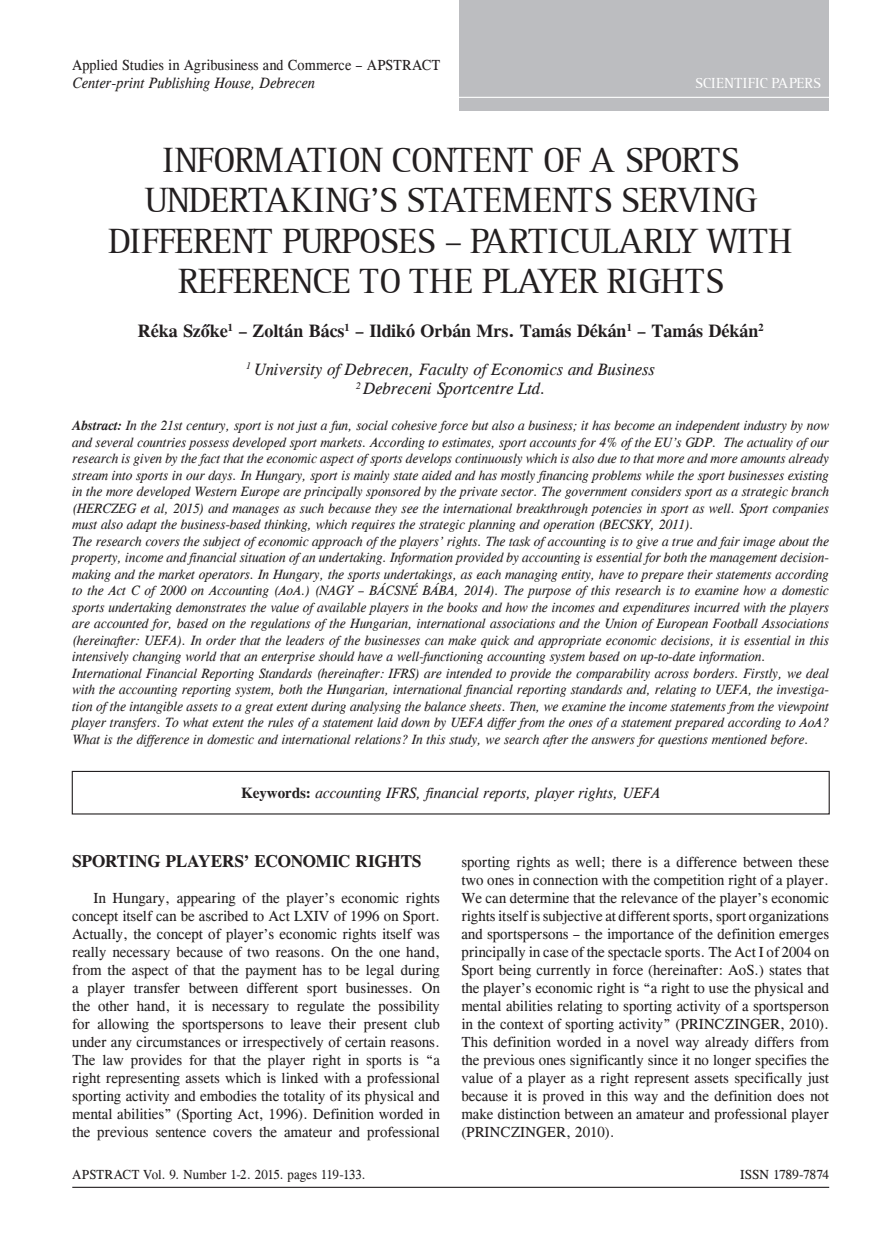
<style>
.page{position:relative;width:893px;height:1255px;background:#fff}
.page>*{position:absolute;margin:0;border:0;box-sizing:border-box;transform-origin:0 0}
.t1{font:36px/40.5px "Rotis Srf PFL";color:#231f20;text-align:center}
.t2{font:700 18px "CG Times";color:#231f20}
.t3{font:700 17.25px "CG Times";color:#231f20}
.t4{font:italic 16.5px/19.5px "CG Times";color:#231f20;text-align:center}
.t5{font:15px/18px "CG Times";color:#231f20;text-align:justify}
.t6{font:italic 15px "CG Times";color:#231f20}
.t7{font:15px "CG Times";color:#231f20;scale:.95 1}
.t8{font:italic 15px "CG Times";color:#231f20;scale:.95 1}
.t9{font:15px "Rotis Srf PFL";letter-spacing:.015em;color:#fff}
.t10{font:italic 13.5px/16.5px "CG Times";color:#231f20}
.t11{font:13.5px "CG Times";color:#231f20;scale:.96 1}
.t12{font:13.5px "CG Times";color:#231f20}
.s1{font-weight:700}
.s2{font-weight:700;font-style:normal}
</style>
<div class="page">
<div style="left:460px;top:0;width:369px;height:111px;background:#bcbdc0"></div>
<hr style="left:72px;top:97px;width:757px;height:1px;background:#fff">
<hr style="left:72px;top:1186px;width:757px;height:1px;background:#231f20">
<div style="left:72px;top:770px;width:758px;height:44px;border:1px solid #231f20"></div>
<img style="left:224px;top:770px;width:445px;height:45px">
<p class="t7" style="left:72px;top:57px;width:389px">Applied Studies in Agribusiness and Commerce – APSTRACT</p>
<p class="t8" style="left:72px;top:75px;width:257px">Center-print Publishing House, Debrecen</p>
<p class="t9" style="left:695px;top:74px;width:127px">SCIENTIFIC PAPERS</p>
<h1 class="t1" style="left:108px;top:141px;width:686px">INFORMATION CONTENT OF A SPORTS UNDERTAKING’S STATEMENTS SERVING DIFFERENT PURPOSES – PARTICULARLY WITH REFERENCE TO THE PLAYER RIGHTS</h1>
<h2 class="t2" style="left:138px;top:320px;width:627px">Réka Szőke<sup>1</sup> – Zoltán Bács<sup>1</sup> – Ildikó Orbán Mrs. Tamás Dékán<sup>1</sup> – Tamás Dékán<sup>2</sup></h2>
<p class="t4" style="left:246px;top:359px;width:410px"><sup>1</sup> University of Debrecen, Faculty of Economics and Business<br><sup>2</sup> Debreceni Sportcentre Ltd.</p>
<p class="t10" style="left:72px;top:417px;width:758px"><span class="s1">Abstract:</span> In the 21st century, sport is not just a fun, social cohesive force but also a business; it has become an independent industry by now and several countries possess developed sport markets. According to estimates, sport accounts for 4% of the EU’s GDP. The actuality of our research is given by the fact that the economic aspect of sports develops continuously which is also due to that more and more amounts already stream into sports in our days. In Hungary, sport is mainly state aided and has mostly financing problems while the sport businesses existing in the more developed Western Europe are principally sponsored by the private sector. The government considers sport as a strategic branch (HERCZEG et al, 2015) and manages as such because they see the international breakthrough potencies in sport as well. Sport companies must also adapt the business-based thinking, which requires the strategic planning and operation (BECSKY, 2011).<br>The research covers the subject of economic approach of the players’ rights. The task of accounting is to give a true and fair image about the property, income and financial situation of an undertaking. Information provided by accounting is essential for both the management decision&shy;making and the market operators. In Hungary, the sports undertakings, as each managing entity, have to prepare their statements according to the Act C of 2000 on Accounting (AoA.) (NAGY – BÁCSNÉ BÁBA, 2014). The purpose of this research is to examine how a domestic sports undertaking demonstrates the value of available players in the books and how the incomes and expenditures incurred with the players are accounted for, based on the regulations of the Hungarian, international associations and the Union of European Football Associations (hereinafter: UEFA). In order that the leaders of the businesses can make quick and appropriate economic decisions, it is essential in this intensively changing world that an enterprise should have a well-functioning accounting system based on up-to-date information.<br>International Financial Reporting Standards (hereinafter: IFRS) are intended to provide the comparability across borders. Firstly, we deal with the accounting reporting system, both the Hungarian, international financial reporting standards and, relating to UEFA, the investiga&shy;tion of the intangible assets to a great extent during analysing the balance sheets. Then, we examine the income statements from the viewpoint player transfers. To what extent the rules of a statement laid down by UEFA differ from the ones of a statement prepared according to AoA?<br>What is the difference in domestic and international relations? In this study, we search after the answers for questions mentioned before.</p>
<p class="t6" style="left:241px;top:784px;width:420px"><span class="s2">Keywords:</span> accounting IFRS, financial reports, player rights, UEFA</p>
<p class="t3" style="left:72px;top:850px;width:22px">Sporting</p>
<p class="t3" style="left:166px;top:850px;width:58px">players</p>
<p class="t3" style="left:244px;top:850px;width:24px">’ economic</p>
<p class="t3" style="left:356px;top:850px;width:12px">rights</p>
<p class="t5" style="left:72px;top:889px;width:369px;text-indent:21px">In Hungary, appearing of the player’s economic rights concept itself can be ascribed to Act LXIV of 1996 on Sport.<br>Actually, the concept of player’s economic rights itself was really necessary because of two reasons. On the one hand, from the aspect of that the payment has to be legal during a player transfer between different sport businesses. On the other hand, it is necessary to regulate the possibility for allowing the sportspersons to leave their present club under any circumstances or irrespectively of certain reasons.<br>The law provides for that the player right in sports is “a right representing assets which is linked with a professional sporting activity and embodies the totality of its physical and mental abilities” (Sporting Act, 1996). Definition worded in the previous sentence covers the amateur and professional</p>
<p class="t5" style="left:461px;top:853px;width:369px">sporting rights as well; there is a difference between these two ones in connection with the competition right of a player.<br>We can determine that the relevance of the player’s economic rights itself is subjective at different sports, sport organizations and sportspersons – the importance of the definition emerges principally in case of the spectacle sports. The Act I of 2004 on Sport being currently in force (hereinafter: AoS.) states that the player’s economic right is “a right to use the physical and mental abilities relating to sporting activity of a sportsperson in the context of sporting activity” (PRINCZINGER, 2010).<br>This definition worded in a novel way already differs from the previous ones significantly since it no longer specifies the value of a player as a right represent assets specifically just because it is proved in this way and the definition does not make distinction between an amateur and professional player (PRINCZINGER, 2010).</p>
<p class="t11" style="left:72px;top:1166px;width:307px">APSTRACT Vol. 9. Number 1-2. 2015. pages 119-133.</p>
<p class="t12" style="left:740px;top:1166px;width:90px">ISSN 1789-7874</p>
</div>
